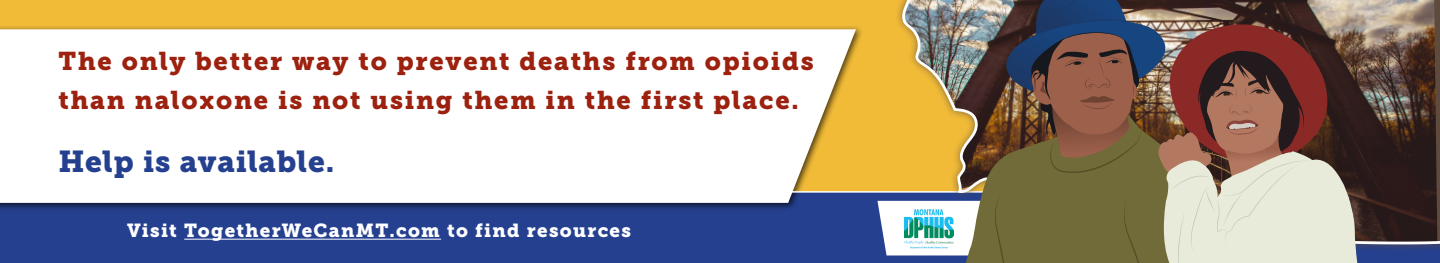
<style>
.page{position:relative;width:1440px;height:263px;background:#fff}
.page>*{position:absolute;margin:0;border:0;box-sizing:border-box;transform-origin:0 0}
.t1{font:30px "Museo Slab 900";letter-spacing:.03em;color:#25408f}
.t2{font:25.5px/39.7px "Museo Slab 900";letter-spacing:.07em;color:#9c210f}
.t3{font:18.75px "Museo Slab 900";letter-spacing:.07em;color:#fff}
</style>
<div class="page">
<div style="left:0;top:0;width:1440px;height:262px;background:#f1bb37"></div>
<div style="left:0;top:192px;width:1440px;height:70px;background:#25408f"></div>
<div style="left:0;top:25px;width:864px;height:186px;background:#000;opacity:.68"></div>
<div style="left:0;top:29px;width:856px;height:173px;background:#fff"></div>
<hr style="left:184px;top:238px;width:257px;height:1px;background:#fff">
<hr style="left:0;top:191px;width:1440px;height:1px;background:#fff">
<img style="left:1311px;top:0;width:129px;height:249px">
<svg style="left:1311px;top:15px;width:20px;height:135px"></svg>
<svg style="left:1311px;top:150px;width:60px;height:112px;fill:#e8ebd9"></svg>
<img style="left:877px;top:0;width:434px;height:262px">
<p class="t2" style="left:58px;top:41px;width:757px">The only better way to prevent deaths from opioids than naloxone is not using them in the first place.</p>
<p class="t1" style="left:58px;top:143px;width:277px">Help is available.</p>
<p class="t3" style="left:127px;top:219px;width:505px">Visit TogetherWeCanMT.com to find resources</p>
</div>
